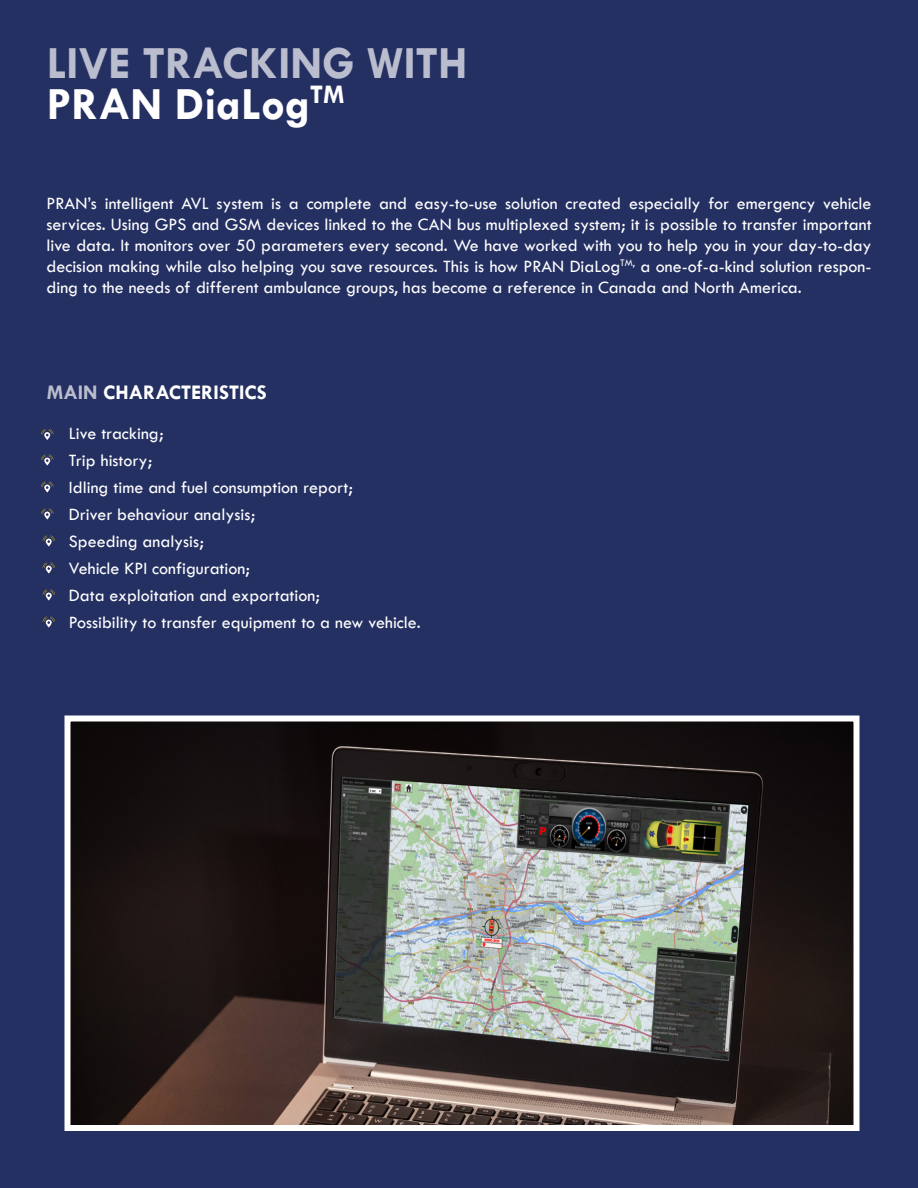
<style>
.page{position:relative;width:918px;height:1188px;background:#242f62}
.page>*{position:absolute;margin:0;border:0;box-sizing:border-box;transform-origin:0 0}
.t1{font:700 46.5px/40.5px "Tw Cen";color:rgb(255 255 255/.69)}
.t2{font:700 21px "Tw Cen";color:#fff}
.t3{font:18px/27px "Tw Cen";color:#fff;text-align:justify}
.s1{color:#fff}
.s2{color:rgb(255 255 255/.69)}
</style>
<div class="page">
<img style="left:71px;top:723px;width:782px;height:401px">
<div style="left:64px;top:716px;width:796px;height:415px;border:6px solid #fff"></div>
<svg style="left:41px;top:429px;width:12px;height:11px"></svg>
<svg style="left:41px;top:454px;width:12px;height:11px"></svg>
<svg style="left:41px;top:482px;width:12px;height:10px"></svg>
<svg style="left:41px;top:508px;width:12px;height:11px"></svg>
<svg style="left:43px;top:536px;width:12px;height:10px"></svg>
<svg style="left:43px;top:562px;width:12px;height:11px"></svg>
<svg style="left:43px;top:590px;width:12px;height:10px"></svg>
<svg style="left:43px;top:616px;width:12px;height:11px"></svg>
<h1 class="t1" style="left:47px;top:42px;width:422px">LIVE TRACKING WITH<br><span class="s1">PRAN DiaLog</span><sup>TM</sup></h1>
<p class="t3" style="left:46px;top:193px;width:827px;line-height:21px">PRAN’s intelligent AVL system is a complete and easy-to-use solution created especially for emergency vehicle services. Using GPS and GSM devices linked to the CAN bus multiplexed system; it is possible to transfer important live data. It monitors over 50 parameters every second. We have worked with you to help you in your day-to-day decision making while also helping you save resources. This is how PRAN DiaLog<sup>TM,</sup> a one-of-a-kind solution respon&shy;ding to the needs of different ambulance groups, has become a reference in Canada and North America.</p>
<p class="t2" style="left:47px;top:380px;width:222px"><span class="s2">MAIN</span> CHARACTERISTICS</p>
<p class="t3" style="left:69px;top:420px;width:353px;text-align:left">Live tracking;<br>Trip history;<br>Idling time and fuel consumption report;<br>Driver behaviour analysis;<br>Speeding analysis;<br>Vehicle KPI configuration;<br>Data exploitation and exportation;<br>Possibility to transfer equipment to a new vehicle.</p>
</div>
